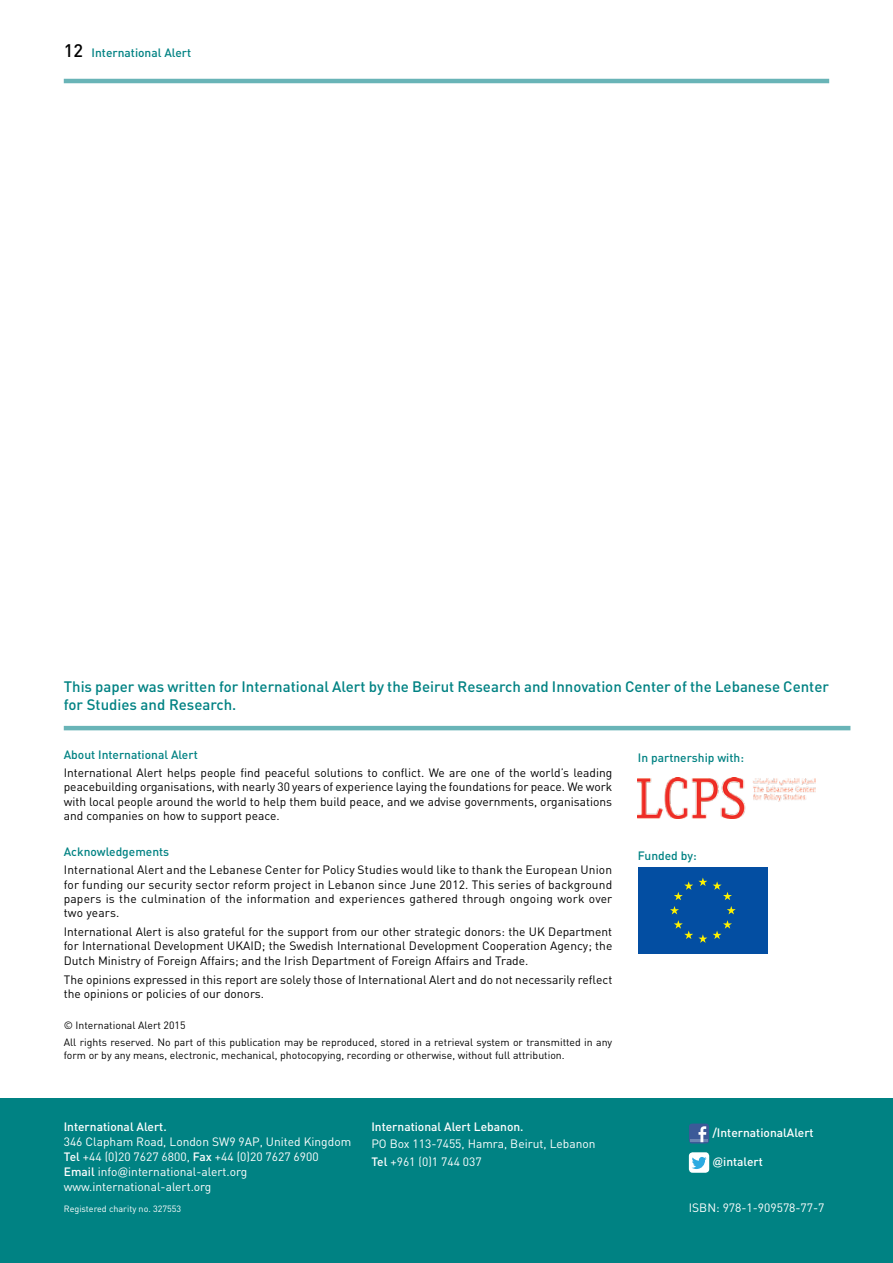
<style>
.page{position:relative;width:893px;height:1263px;background:#fff}
.page>*{position:absolute;margin:0;border:0;box-sizing:border-box;transform-origin:0 0}
.t1{font:500 15px/18px "DIN";color:#008283}
.t2{font:12px/14.4px "DIN";color:#000;text-align:justify}
.t3{font:12px/15px "DIN";color:#fff}
.t4{font:500 12px "DIN";color:#008283}
.t5{font:500 12px "DIN";color:#fff}
.t6{font:10.5px/16.8px "DIN";color:#000}
.t7{font:9px "DIN";color:#fff}
.s1{font-size:18px;color:#000}
.s2{font-weight:500}
.s3{font-family:"Akzidenz Grotesk Pro"}
</style>
<div class="page">
<hr style="left:64px;top:79px;width:765px;height:4px;background:#69b4b7">
<hr style="left:64px;top:726px;width:786px;height:4px;background:#69b4b7">
<div style="left:0;top:1098px;width:893px;height:165px;background:#008283"></div>
<svg style="left:689px;top:1123px;width:20px;height:21px"></svg>
<svg style="left:689px;top:1152px;width:20px;height:21px"></svg>
<img style="left:638px;top:777px;width:177px;height:41px">
<div style="left:638px;top:867px;width:130px;height:87px;background:#034ea2"></div>
<svg style="left:674px;top:877px;width:33px;height:23px"></svg>
<svg style="left:670px;top:906px;width:9px;height:8px"></svg>
<svg style="left:674px;top:920px;width:33px;height:23px"></svg>
<svg style="left:713px;top:920px;width:19px;height:19px"></svg>
<svg style="left:727px;top:906px;width:9px;height:8px"></svg>
<svg style="left:713px;top:881px;width:19px;height:19px"></svg>
<p class="t4" style="left:64px;top:45px;width:129px"><span class="s1">12</span> International Alert</p>
<p class="t1" style="left:64px;top:677px;width:767px">This paper was written for International Alert by the Beirut Research and Innovation Center of the Lebanese Center for Studies and Research.</p>
<p class="t4" style="left:64px;top:747px;width:135px">About International Alert</p>
<p class="t2" style="left:64px;top:765px;width:550px">International Alert helps people find peaceful solutions to conflict. We are one of the world’s leading peacebuilding organisations, with nearly 30 years of experience laying the foundations for peace. We work with local people around the world to help them build peace, and we advise governments, organisations and companies on how to support peace.</p>
<p class="t4" style="left:64px;top:843px;width:107px">Acknowledgements</p>
<p class="t2" style="left:64px;top:862px;width:550px">International Alert and the Lebanese Center for Policy Studies would like to thank the European Union for funding our security sector reform project in Lebanon since June 2012. This series of background papers is the culmination of the information and experiences gathered through ongoing work over two years.</p>
<p class="t2" style="left:64px;top:924px;width:550px">International Alert is also grateful for the support from our other strategic donors: the UK Department for International Development UKAID; the Swedish International Development Cooperation Agency; the Dutch Ministry of Foreign Affairs; and the Irish Department of Foreign Affairs and Trade.</p>
<p class="t2" style="left:64px;top:972px;width:550px">The opinions expressed in this report are solely those of International Alert and do not necessarily reflect the opinions or policies of our donors.</p>
<p class="t6" style="left:64px;top:1017px;width:550px">© International Alert 2015<br>All rights reserved. No part of this publication may be reproduced, stored in a retrieval system or transmitted in any</p>
<p class="t6" style="left:64px;top:1046px;width:502px">form or by any means, electronic, mechanical, photocopying, recording or otherwise, without full attribution.</p>
<p class="t5" style="left:64px;top:1119px;width:104px">International Alert.</p>
<p class="t3" style="left:64px;top:1134px;width:289px">346 Clapham Road, London SW9 9AP, United Kingdom <span class="s2">Tel</span> +44 (0)20 7627 6800, <span class="s2">Fax</span> +44 (0)20 7627 6900<br><span class="s2">Email</span> info<span class="s3">@</span>international-alert.org www.international-alert.org</p>
<p class="t5" style="left:371px;top:1119px;width:154px">International Alert Lebanon.</p>
<p class="t3" style="left:371px;top:1135px;width:226px;line-height:17.2px">PO Box 113-7455, Hamra, Beirut, Lebanon<br><span class="s2">Tel</span> +961 (0)1 744 037</p>
<p class="t4" style="left:638px;top:750px;width:108px">In partnership with:</p>
<p class="t4" style="left:638px;top:848px;width:60px">Funded by:</p>
<p class="t5" style="left:712px;top:1125px;width:103px">/InternationalAlert</p>
<p class="t5" style="left:712px;top:1154px;width:52px"><span class="s3">@</span>intalert</p>
<p class="t7" style="left:64px;top:1203px;width:119px">Registered charity no. 327553</p>
<p class="t3" style="left:689px;top:1200px;width:137px">ISBN: 978-1-909578-77-7</p>
</div>
